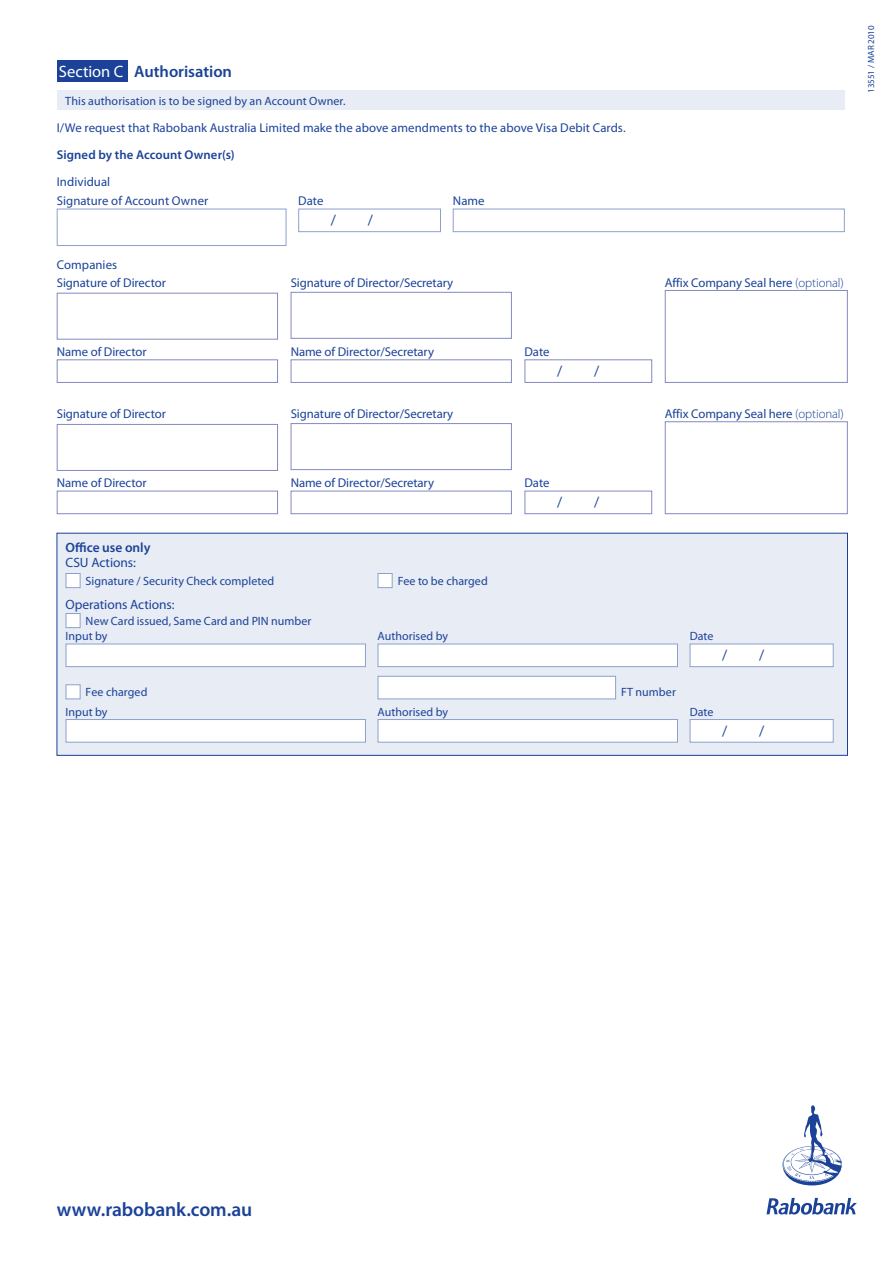
<style>
.page{position:relative;width:893px;height:1263px;background:#fff}
.page>*{position:absolute;margin:0;border:0;box-sizing:border-box;transform-origin:0 0}
.t1{font:600 19.5px "Myriad Pro";letter-spacing:-.005em;color:#1b4298}
.t2{font:600 16.5px "Myriad Pro";letter-spacing:-.005em;color:#1b4298}
.t3{font:15px "Myriad Pro";color:#1b4298}
.t4{font:13.5px "Myriad Pro";letter-spacing:-.005em;color:#1b4298}
.t5{font:600 13.5px "Myriad Pro";letter-spacing:-.005em;color:#1b4298}
.t6{font:12.75px/18.8px "Myriad Pro";letter-spacing:-.005em;color:#1b4298}
.t7{font:600 12.75px "Myriad Pro";letter-spacing:.01em;color:#1b4298}
.t8{font:12px/15px "Myriad Pro";letter-spacing:.005em;color:#1b4298}
.t9{font:9px "Myriad Pro";letter-spacing:-.015em;color:#1b4298}
.s1{font-weight:400;color:#fff}
.s2{font-weight:300}
</style>
<div class="page">
<svg style="left:766px;top:1198px;width:91px;height:17px"></svg>
<svg style="left:783px;top:1105px;width:59px;height:80px"></svg>
<div style="left:57px;top:60px;width:70px;height:21px;background:#1b4298"></div>
<div style="left:57px;top:91px;width:787px;height:19px;background:#e8ecf5"></div>
<div style="left:57px;top:209px;width:229px;height:37px;background:#fff;border:1px solid #8da1cc"></div>
<div style="left:298px;top:209px;width:143px;height:23px;border:1px solid #8da1cc"></div>
<div style="left:453px;top:209px;width:392px;height:23px;background:#fff;border:1px solid #8da1cc"></div>
<div style="left:57px;top:293px;width:221px;height:47px;border:1px solid #8489c2"></div>
<div style="left:291px;top:292px;width:221px;height:47px;border:1px solid #8489c2"></div>
<div style="left:665px;top:290px;width:183px;height:93px;border:1px solid #8489c2"></div>
<div style="left:57px;top:359px;width:221px;height:24px;border:1px solid #8489c2"></div>
<div style="left:291px;top:359px;width:221px;height:24px;border:1px solid #8489c2"></div>
<div style="left:525px;top:359px;width:127px;height:24px;border:1px solid #8489c2"></div>
<div style="left:57px;top:424px;width:221px;height:47px;border:1px solid #8489c2"></div>
<div style="left:291px;top:423px;width:221px;height:47px;border:1px solid #8489c2"></div>
<div style="left:665px;top:421px;width:183px;height:93px;border:1px solid #8489c2"></div>
<div style="left:57px;top:491px;width:221px;height:23px;border:1px solid #8489c2"></div>
<div style="left:291px;top:491px;width:221px;height:23px;border:1px solid #8489c2"></div>
<div style="left:525px;top:491px;width:127px;height:23px;border:1px solid #8489c2"></div>
<div style="left:57px;top:533px;width:790px;height:222px;background:#e8ecf5"></div>
<div style="left:66px;top:573px;width:15px;height:15px;background:#fff;border:1px solid #8da1cc"></div>
<div style="left:378px;top:573px;width:15px;height:15px;background:#fff;border:1px solid #8da1cc"></div>
<div style="left:66px;top:613px;width:15px;height:15px;background:#fff;border:1px solid #8da1cc"></div>
<div style="left:66px;top:644px;width:300px;height:23px;background:#fff;border:1px solid #8da1cc"></div>
<div style="left:378px;top:644px;width:300px;height:23px;background:#fff;border:1px solid #8da1cc"></div>
<div style="left:690px;top:644px;width:143px;height:23px;background:#fff"></div>
<div style="left:690px;top:644px;width:144px;height:23px;border:1px solid #8da1cc"></div>
<div style="left:66px;top:684px;width:15px;height:15px;background:#fff;border:1px solid #8da1cc"></div>
<div style="left:378px;top:676px;width:238px;height:23px;background:#fff;border:1px solid #8da1cc"></div>
<div style="left:66px;top:719px;width:300px;height:23px;background:#fff;border:1px solid #8da1cc"></div>
<div style="left:378px;top:719px;width:300px;height:23px;background:#fff;border:1px solid #8da1cc"></div>
<div style="left:690px;top:719px;width:143px;height:23px;background:#fff"></div>
<div style="left:690px;top:719px;width:144px;height:23px;border:1px solid #8da1cc"></div>
<p class="t2" style="left:59px;top:61px;width:175px"><span class="s1">Section C</span> Authorisation</p>
<p class="t8" style="left:65px;top:93px;width:282px">This authorisation is to be signed by an Account Owner.</p>
<p class="t6" style="left:57px;top:118px;width:570px">I/We request that Rabobank Australia Limited make the above amendments to the above Visa Debit Cards.</p>
<p class="t7" style="left:57px;top:147px;width:180px">Signed by the Account Owner(s)</p>
<p class="t6" style="left:57px;top:172px;width:153px">Individual<br>Signature of Account Owner</p>
<p class="t6" style="left:298px;top:191px;width:27px">Date</p>
<p class="t6" style="left:453px;top:191px;width:33px">Name</p>
<p class="t3" style="left:331px;top:211px;width:7px">/</p>
<p class="t3" style="left:368px;top:211px;width:7px">/</p>
<p class="t6" style="left:57px;top:255px;width:111px;line-height:18px">Companies<br>Signature of Director</p>
<p class="t6" style="left:291px;top:273px;width:164px">Signature of Director/Secretary</p>
<p class="t6" style="left:665px;top:273px;width:181px">Affix Company Seal here <span class="s2">(optional)</span></p>
<p class="t6" style="left:57px;top:342px;width:91px">Name of Director</p>
<p class="t6" style="left:291px;top:342px;width:145px">Name of Director/Secretary</p>
<p class="t6" style="left:525px;top:342px;width:26px">Date</p>
<p class="t3" style="left:557px;top:362px;width:7px">/</p>
<p class="t3" style="left:594px;top:362px;width:7px">/</p>
<p class="t6" style="left:57px;top:404px;width:111px">Signature of Director</p>
<p class="t6" style="left:291px;top:404px;width:164px">Signature of Director/Secretary</p>
<p class="t6" style="left:665px;top:404px;width:180px">Affix Company Seal here <span class="s2">(optional)</span></p>
<p class="t6" style="left:57px;top:473px;width:91px">Name of Director</p>
<p class="t6" style="left:291px;top:473px;width:145px">Name of Director/Secretary</p>
<p class="t6" style="left:525px;top:473px;width:26px">Date</p>
<p class="t3" style="left:557px;top:493px;width:7px">/</p>
<p class="t3" style="left:594px;top:493px;width:7px">/</p>
<p class="t5" style="left:66px;top:539px;width:86px">Office use only</p>
<p class="t4" style="left:66px;top:554px;width:72px">CSU Actions:</p>
<p class="t8" style="left:86px;top:573px;width:190px">Signature / Security Check completed</p>
<p class="t8" style="left:398px;top:573px;width:92px">Fee to be charged</p>
<p class="t4" style="left:66px;top:596px;width:111px">Operations Actions:</p>
<p class="t8" style="left:66px;top:613px;width:247px;text-indent:20px">New Card issued, Same Card and PIN number<br>Input by</p>
<p class="t8" style="left:378px;top:628px;width:72px">Authorised by</p>
<p class="t8" style="left:690px;top:628px;width:25px">Date</p>
<p class="t3" style="left:722px;top:646px;width:7px">/</p>
<p class="t3" style="left:759px;top:646px;width:7px">/</p>
<p class="t8" style="left:86px;top:684px;width:63px">Fee charged</p>
<p class="t8" style="left:621px;top:684px;width:56px">FT number</p>
<p class="t8" style="left:66px;top:704px;width:43px">Input by</p>
<p class="t8" style="left:378px;top:704px;width:72px">Authorised by</p>
<p class="t8" style="left:690px;top:704px;width:25px">Date</p>
<p class="t3" style="left:722px;top:721px;width:7px">/</p>
<p class="t3" style="left:759px;top:721px;width:7px">/</p>
<p class="t9" style="left:866px;top:93px;width:69px;rotate:-90deg">13551 / MAR 2010</p>
<h1 class="t1" style="left:57px;top:1197px;width:197px">www.rabobank.com.au</h1>
</div>
